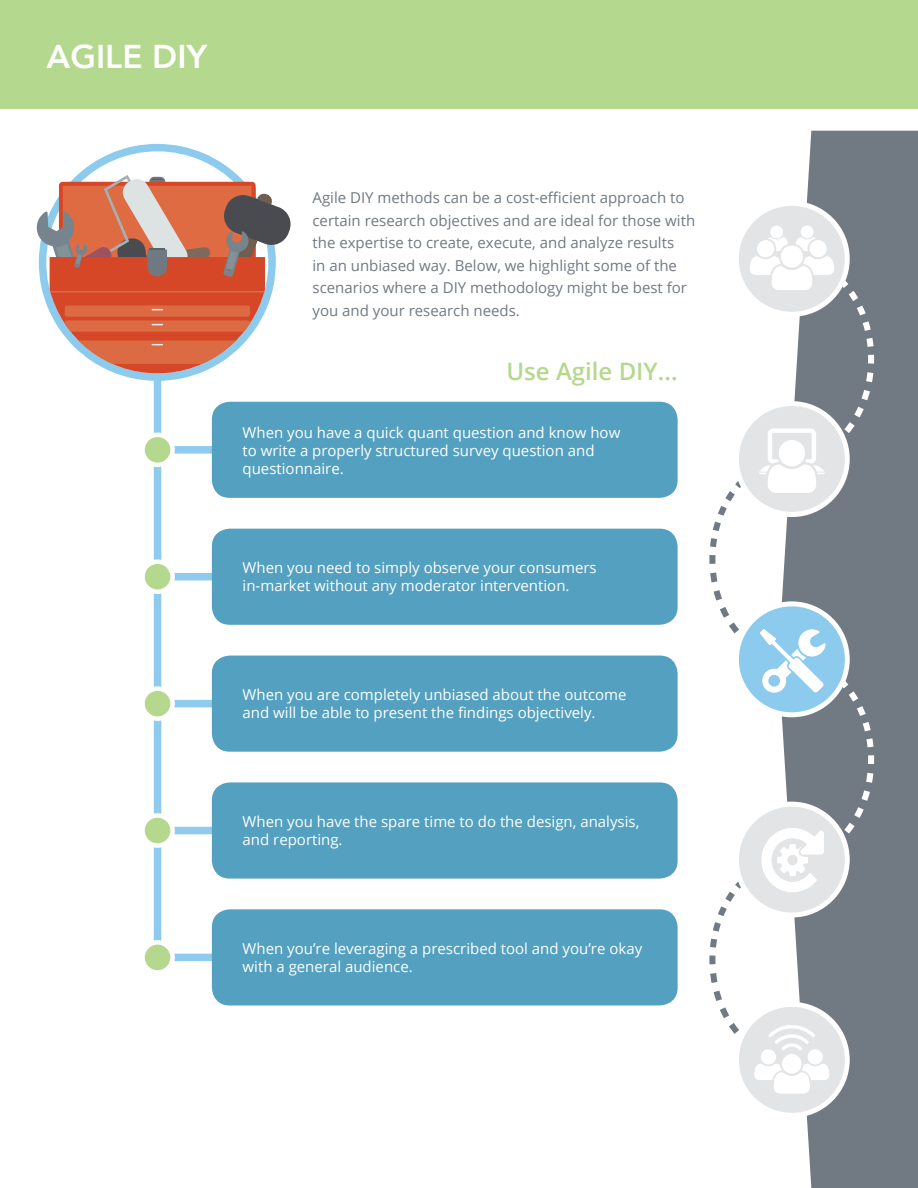
<style>
.page{position:relative;width:918px;height:1188px;background:#fff}
.page>*{position:absolute;margin:0;border:0;box-sizing:border-box;transform-origin:0 0}
.t1{font:800 33px "Avenir";color:#fff}
.t2{font:600 24px "Open Sans";color:#b4d88d}
.t3{font:15px/18px "Open Sans";color:#fff}
.t4{font:15px/22.5px "Open Sans";color:#717983}
</style>
<div class="page">
<svg style="left:77px;top:144px;width:160px;height:237px"></svg>
<svg style="left:36px;top:175px;width:255px;height:198px"></svg>
<div style="left:0;top:0;width:918px;height:108px;background:#b4d88d"></div>
<div style="left:806px;top:131px;width:112px;height:1057px;background:#717983"></div>
<div style="left:734px;top:201px;width:116px;height:116px;background:#fff;border-radius:50%"></div>
<div style="left:734px;top:1002px;width:116px;height:116px;background:#fff;border-radius:50%"></div>
<div style="left:739px;top:206px;width:106px;height:106px;background:#e3e4e6;border-radius:50%"></div>
<div style="left:739px;top:1007px;width:106px;height:106px;background:#e3e4e6;border-radius:50%"></div>
<svg style="left:709px;top:226px;width:168px;height:869px"></svg>
<div style="left:154px;top:378px;width:7px;height:576px;background:#8fcbec"></div>
<div style="left:160px;top:446px;width:53px;height:8px;background:#8fcbec"></div>
<div style="left:160px;top:573px;width:53px;height:7px;background:#8fcbec"></div>
<div style="left:160px;top:700px;width:53px;height:7px;background:#8fcbec"></div>
<div style="left:160px;top:827px;width:53px;height:7px;background:#8fcbec"></div>
<div style="left:160px;top:954px;width:53px;height:7px;background:#8fcbec"></div>
<svg style="left:143px;top:435px;width:30px;height:30px"></svg>
<div style="left:140px;top:433px;width:35px;height:34px;border:4px solid #fff;border-radius:50%"></div>
<svg style="left:143px;top:562px;width:30px;height:30px"></svg>
<div style="left:140px;top:559px;width:35px;height:35px;border:4px solid #fff;border-radius:50%"></div>
<svg style="left:143px;top:689px;width:30px;height:30px"></svg>
<div style="left:140px;top:686px;width:35px;height:35px;border:4px solid #fff;border-radius:50%"></div>
<svg style="left:143px;top:815px;width:30px;height:31px"></svg>
<div style="left:140px;top:813px;width:35px;height:35px;border:4px solid #fff;border-radius:50%"></div>
<svg style="left:143px;top:942px;width:30px;height:30px"></svg>
<div style="left:140px;top:940px;width:35px;height:35px;border:4px solid #fff;border-radius:50%"></div>
<div style="left:212px;top:402px;width:466px;height:96px;background:#53a0c0;border-radius:18px"></div>
<div style="left:212px;top:529px;width:466px;height:96px;background:#53a0c0;border-radius:18px"></div>
<div style="left:212px;top:656px;width:466px;height:96px;background:#53a0c0;border-radius:18px"></div>
<div style="left:212px;top:782px;width:466px;height:97px;background:#53a0c0;border-radius:18px"></div>
<div style="left:212px;top:909px;width:466px;height:96px;background:#53a0c0;border-radius:18px"></div>
<p class="t1" style="left:47px;top:30px;width:162px">AGILE DIY</p>
<p class="t4" style="left:313px;top:186px;width:384px">Agile DIY methods can be a cost-efficient approach to certain research objectives and are ideal for those with the expertise to create, execute, and analyze results<br>in an unbiased way. Below, we highlight some of the scenarios where a DIY methodology might be best for you and your research needs.</p>
<p class="t2" style="left:506px;top:355px;width:173px">Use Agile DIY...</p>
<p class="t3" style="left:243px;top:423px;width:379px">When you have a quick quant question and know how to write a properly structured survey question and questionnaire.</p>
<p class="t3" style="left:243px;top:559px;width:356px">When you need to simply observe your consumers in-market without any moderator intervention.</p>
<p class="t3" style="left:243px;top:686px;width:386px">When you are completely unbiased about the outcome and will be able to present the findings objectively.</p>
<p class="t3" style="left:243px;top:812px;width:398px">When you have the spare time to do the design, analysis, and reporting.</p>
<p class="t3" style="left:243px;top:939px;width:401px">When you’re leveraging a prescribed tool and you’re okay with a general audience.</p>
</div>
